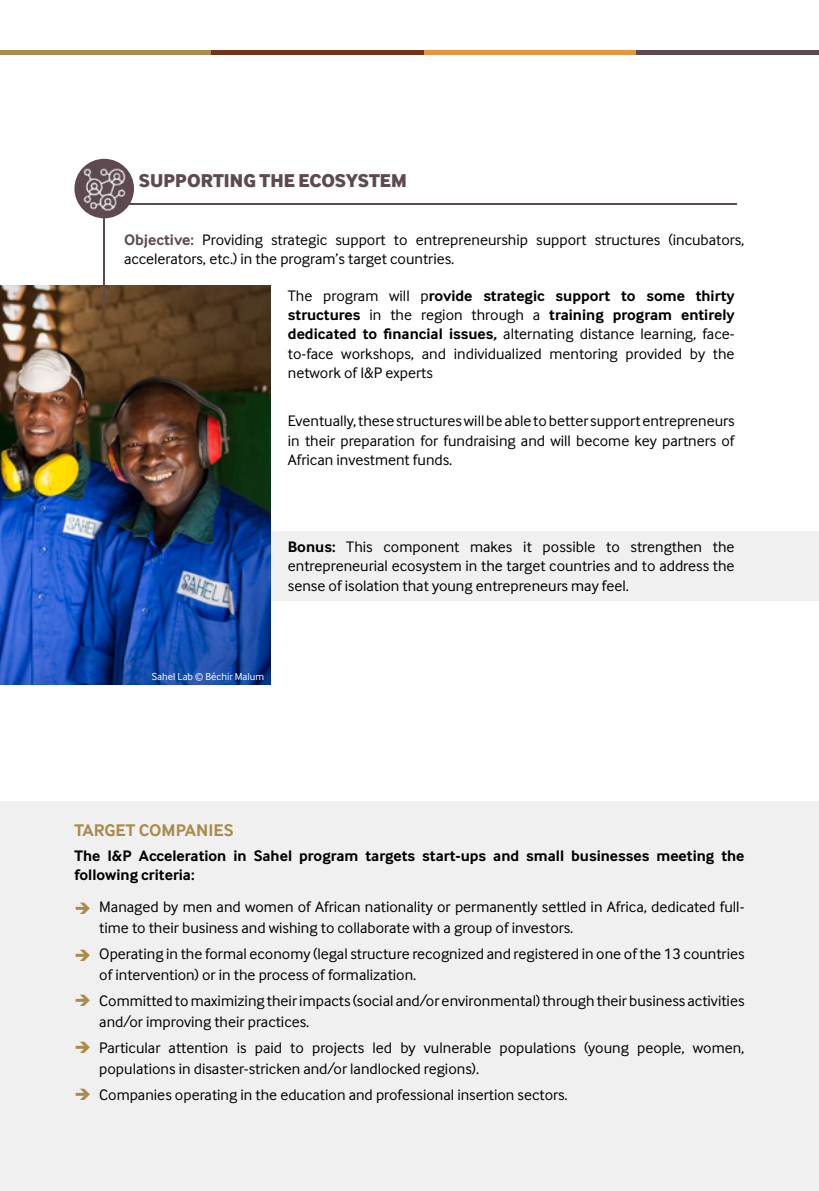
<style>
.page{position:relative;width:819px;height:1191px;background:#fff}
.page>*{position:absolute;margin:0;border:0;box-sizing:border-box;transform-origin:0 0}
.t1{font:19.25px "Inter Face X Bold";letter-spacing:.005em;color:#5d494f}
.t2{font:700 17.5px "Inter Face";color:#a98c4c}
.t3{font:15.75px/19.2px "Inter Face";color:#000}
.t4{font:700 15.75px/19.2px "Inter Face";color:#000}
.t5{font:10.5px "Inter Face";color:#fff}
.s1{font-weight:700;color:#5d494f}
.s2{font-weight:700}
</style>
<div class="page">
<div style="left:253px;top:531px;width:566px;height:70px;background:#f0f0f0"></div>
<img style="left:0;top:286px;width:270px;height:398px">
<div style="left:0;top:801px;width:819px;height:390px;background:#f0f0f0"></div>
<div style="left:0;top:50px;width:211px;height:5px;background:#a98c4c"></div>
<div style="left:211px;top:50px;width:213px;height:5px;background:#733317"></div>
<div style="left:424px;top:50px;width:212px;height:5px;background:#ea9440"></div>
<div style="left:636px;top:50px;width:183px;height:5px;background:#5d494f"></div>
<hr style="left:92px;top:203px;width:645px;height:2px;background:#5d494f">
<hr style="left:103px;top:198px;width:2px;height:109px;background:#5d494f">
<div style="left:74px;top:159px;width:60px;height:59px;background:#5d494f;border-radius:50%"></div>
<img style="left:79px;top:168px;width:51px;height:50px">
<p class="t1" style="left:139px;top:168px;width:269px">SUPPORTING THE ECOSYSTEM</p>
<p class="t3" style="left:124px;top:230px;width:622px"><span class="s1">Objective:</span> Providing strategic support to entrepreneurship support structures (incubators, accelerators, etc.) in the program’s target countries.</p>
<p class="t3" style="left:288px;top:286px;width:448px;text-align:justify">The program will p<span class="s2">rovide strategic support to some thirty structures</span> in the region through a <span class="s2">training program entirely dedicated to financial issues,</span> alternating distance learning, face&shy;to-face workshops, and individualized mentoring provided by the network of I&amp;P experts</p>
<p class="t3" style="left:288px;top:411px;width:448px;text-align:justify">Eventually, these structures will be able to better support entrepreneurs in their preparation for fundraising and will become key partners of African investment funds.</p>
<p class="t3" style="left:288px;top:537px;width:448px;text-align:justify"><span class="s2">Bonus:</span> This component makes it possible to strengthen the entrepreneurial ecosystem in the target countries and to address the sense of isolation that young entrepreneurs may feel.</p>
<p class="t5" style="left:152px;top:670px;width:114px">Sahel Lab © Béchir Malum</p>
<p class="t2" style="left:74px;top:820px;width:160px">TARGET COMPANIES</p>
<p class="t4" style="left:74px;top:846px;width:671px">The I&amp;P Acceleration in Sahel program targets start-ups and small businesses meeting the following criteria:</p>
<p class="t3" style="left:99px;top:896px;width:646px;line-height:21px">Managed by men and women of African nationality or permanently settled in Africa, dedicated full&shy;time to their business and wishing to collaborate with a group of investors.</p>
<p class="t3" style="left:99px;top:943px;width:646px;line-height:21px">Operating in the formal economy (legal structure recognized and registered in one of the 13 countries of intervention) or in the process of formalization.</p>
<p class="t3" style="left:99px;top:990px;width:646px;line-height:21px">Committed to maximizing their impacts (social and/or environmental) through their business activities and/or improving their practices.</p>
<p class="t3" style="left:99px;top:1037px;width:646px;line-height:21px">Particular attention is paid to projects led by vulnerable populations (young people, women, populations in disaster-stricken and/or landlocked regions).</p>
<p class="t3" style="left:99px;top:1085px;width:470px">Companies operating in the education and professional insertion sectors.</p>
</div>
